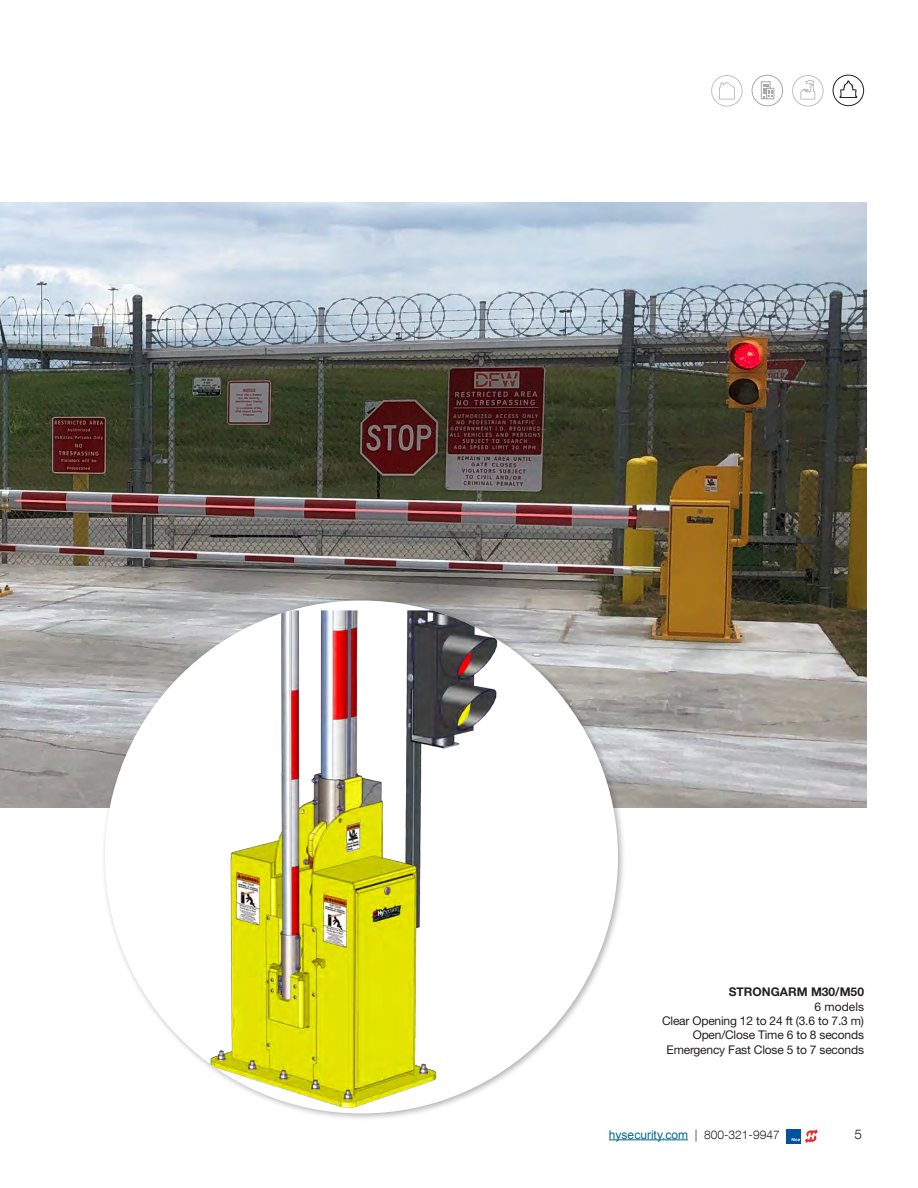
<style>
.page{position:relative;width:918px;height:1188px;background:#fff}
.page>*{position:absolute;margin:0;border:0;box-sizing:border-box;transform-origin:0 0}
.t1{font:300 13.5px "Helvetica Neue LT Com";color:#231f20}
.Operator_spec{font:12px "Helvetica Neue LT Std";letter-spacing:-.015em;color:#231f20}
.t2{font:12px "Arial";color:#006893}
.Operator_spec-2{font:700 12px "Helvetica Neue LT Std";color:#231f20}
.s1{font-family:"Helvetica Neue LT Com";font-weight:300;color:#231f20}
</style>
<div class="page">
<img style="left:0;top:202px;width:866px;height:606px">
<hr style="left:609px;top:1139px;width:79px;height:1px;background:#006893">
<div style="left:786px;top:1129px;width:15px;height:14px;background:#01529b"></div>
<svg style="left:792px;top:1129px;width:26px;height:14px"></svg>
<div style="left:101px;top:596px;width:525px;height:526px;background:#231f20;opacity:.35"></div>
<div style="left:105px;top:600px;width:513px;height:513px;background:#fff;border-radius:50%"></div>
<img style="left:199px;top:610px;width:304px;height:498px">
<svg style="left:832px;top:74px;width:32px;height:32px"></svg>
<svg style="left:792px;top:75px;width:32px;height:32px"></svg>
<svg style="left:711px;top:75px;width:32px;height:32px"></svg>
<svg style="left:751px;top:74px;width:32px;height:33px"></svg>
<p class="Operator_spec-2" style="left:729px;top:984px;width:137px">STRONGARM M30/M50</p>
<p class="Operator_spec" style="left:815px;top:999px;width:51px">6 models</p>
<p class="Operator_spec" style="left:662px;top:1014px;width:203px">Clear Opening 12 to 24 ft (3.6 to 7.3 m)</p>
<p class="Operator_spec" style="left:693px;top:1028px;width:173px">Open/Close Time 6 to 8 seconds</p>
<p class="Operator_spec" style="left:667px;top:1042px;width:199px">Emergency Fast Close 5 to 7 seconds</p>
<p class="t2" style="left:609px;top:1127px;width:172px">hysecurity.com <span class="s1">| 800-321-9947</span></p>
<p class="t1" style="left:855px;top:1126px;width:9px">5</p>
</div>
